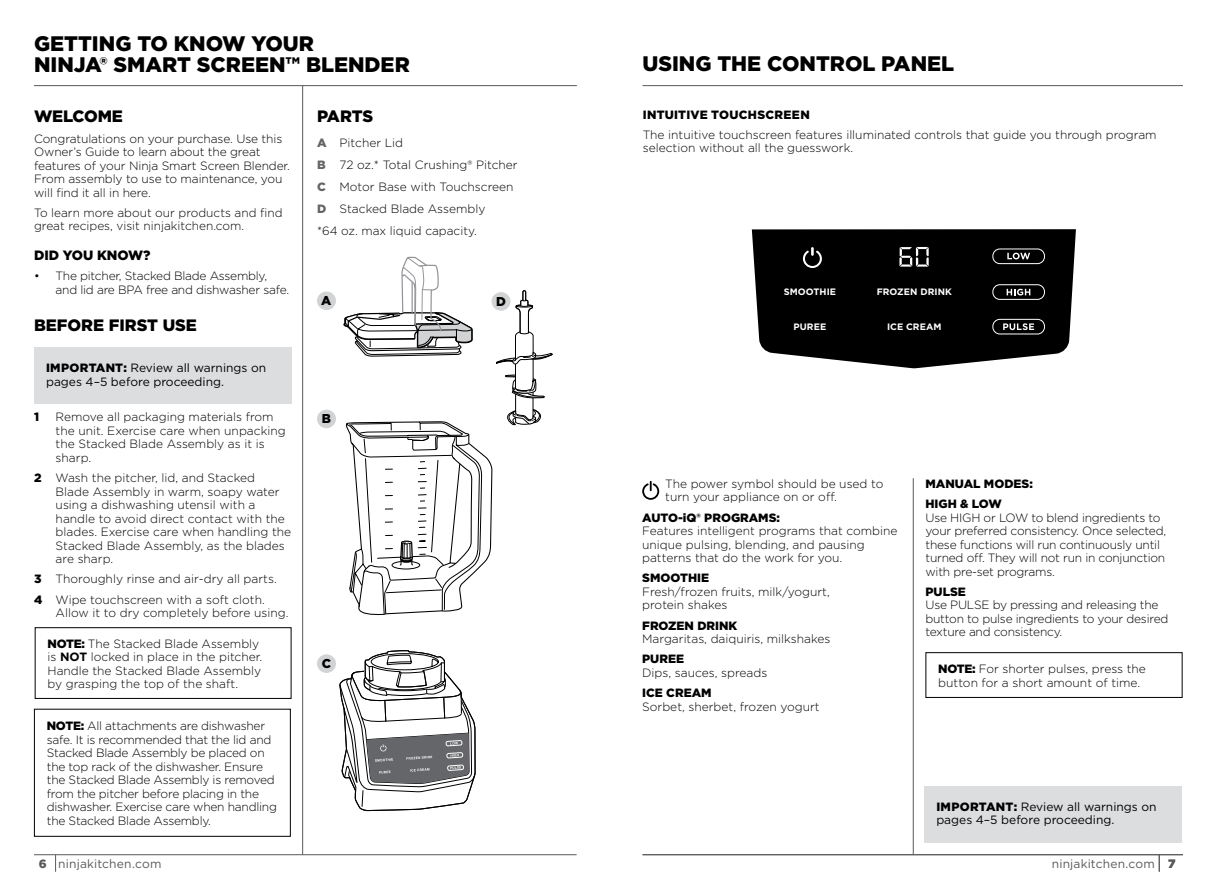
<style>
.page{position:relative;width:1217px;height:893px;background:#fff}
.page>*{position:absolute;margin:0;border:0;box-sizing:border-box;transform-origin:0 0}
.t1{font:900 21px/21px "Gotham";color:#000}
.t2{font:900 16.5px "Gotham";color:#000}
.t3{font:900 13.5px "Gotham";color:#000}
.t4{font:900 12.75px "Gotham";color:#000}
.t5{font:300 12px/13.5px "Gotham";color:#000}
.t6{font:300 12px/13.5px "Gotham";letter-spacing:-.02em;color:#000}
.t7{font:12px/13.5px "Gotham";color:#000}
.t8{font:900 12px/20.2px "Gotham";color:#000}
.t9{font:12px "Gotham";letter-spacing:.015em;color:#58595b}
.t10{font:900 12px "Gotham";letter-spacing:.02em;color:#000}
.t11{font:700 9.3px "Gotham";letter-spacing:.005em;color:#fff}
.s1{font-weight:900}
.s2{font-weight:700}
.s3{font-weight:900;color:#636466}
</style>
<div class="page">
<hr style="left:34px;top:85px;width:542px;height:1px;background:#58595b">
<hr style="left:34px;top:854px;width:542px;height:1px;background:#58595b">
<svg style="left:55px;top:855px;width:1px;height:17px"></svg>
<hr style="left:302px;top:86px;width:1px;height:769px;background:#58595b">
<hr style="left:642px;top:85px;width:540px;height:1px;background:#58595b">
<hr style="left:642px;top:854px;width:540px;height:1px;background:#58595b">
<svg style="left:1158px;top:855px;width:1px;height:17px"></svg>
<div style="left:34px;top:348px;width:257px;height:56px;background:#dcddde"></div>
<hr style="left:912px;top:478px;width:1px;height:377px;background:#58595b">
<svg style="left:642px;top:481px;width:17px;height:19px"></svg>
<div style="left:925px;top:652px;width:257px;height:46px;border:1px solid #000"></div>
<svg style="left:339px;top:650px;width:137px;height:161px"></svg>
<svg style="left:343px;top:257px;width:209px;height:358px"></svg>
<div style="left:317px;top:291px;width:19px;height:19px;background:#d1d3d4;border-radius:50%"></div>
<div style="left:317px;top:410px;width:19px;height:18px;background:#d1d3d4;border-radius:50%"></div>
<div style="left:317px;top:654px;width:19px;height:19px;background:#d1d3d4;border-radius:50%"></div>
<div style="left:491px;top:292px;width:19px;height:19px;background:#d1d3d4;border-radius:50%"></div>
<div style="left:35px;top:627px;width:256px;height:72px;border:1px solid #000"></div>
<div style="left:34px;top:709px;width:257px;height:128px;border:1px solid #000"></div>
<svg style="left:751px;top:229px;width:324px;height:139px"></svg>
<svg style="left:758px;top:235px;width:311px;height:127px;background:#0c0c0c"></svg>
<div style="left:924px;top:786px;width:257px;height:56px;background:#dcddde"></div>
<h1 class="t1" style="left:34px;top:33px;width:377px">GETTING TO KNOW YOUR<br>NINJA® SMART SCREEN™ BLENDER</h1>
<h2 class="t2" style="left:34px;top:105px;width:90px">WELCOME</h2>
<p class="t5" style="left:34px;top:131px;width:257px">Congratulations on your purchase. Use this Owner’s Guide to learn about the great features of your Ninja Smart Screen Blender.<br>From assembly to use to maintenance, you will find it all in here.</p>
<p class="t5" style="left:34px;top:206px;width:250px">To learn more about our products and find great recipes, visit ninjakitchen.com.</p>
<p class="t3" style="left:34px;top:246px;width:118px">DID YOU KNOW?</p>
<p class="t6" style="left:56px;top:269px;width:235px;text-indent:-22px">• The pitcher, Stacked Blade Assembly, and lid are BPA free and dishwasher safe.</p>
<h2 class="t2" style="left:34px;top:314px;width:164px">BEFORE FIRST USE</h2>
<p class="t7" style="left:46px;top:361px;width:222px"><span class="s1">IMPORTANT:</span> Review all warnings on pages 4–5 before proceeding.</p>
<p class="t8" style="left:34px;top:407px;width:7px">1</p>
<p class="t5" style="left:56px;top:410px;width:231px">Remove all packaging materials from the unit. Exercise care when unpacking the Stacked Blade Assembly as it is sharp.</p>
<p class="t5" style="left:56px;top:471px;width:237px;text-indent:-22px"><span class="s1">2</span> Wash the pitcher, lid, and Stacked Blade Assembly in warm, soapy water using a dishwashing utensil with a handle to avoid direct contact with the blades. Exercise care when handling the Stacked Blade Assembly, as the blades are sharp.</p>
<p class="t5" style="left:34px;top:569px;width:244px;line-height:20.2px"><span class="s1">3</span> Thoroughly rinse and air-dry all parts.<br><span class="s1">4</span> Wipe touchscreen with a soft cloth.</p>
<p class="t5" style="left:56px;top:606px;width:234px">Allow it to dry completely before using.</p>
<p class="t5" style="left:48px;top:636px;width:216px"><span class="s1">NOTE:</span> The Stacked Blade Assembly is <span class="s2">NOT</span> locked in place in the pitcher.<br>Handle the Stacked Blade Assembly by grasping the top of the shaft.</p>
<p class="t6" style="left:47px;top:719px;width:231px"><span class="s1">NOTE:</span> All attachments are dishwasher safe. It is recommended that the lid and Stacked Blade Assembly be placed on the top rack of the dishwasher. Ensure the Stacked Blade Assembly is removed from the pitcher before placing in the dishwasher. Exercise care when handling the Stacked Blade Assembly.</p>
<h2 class="t2" style="left:317px;top:105px;width:58px">PARTS</h2>
<p class="t5" style="left:317px;top:132px;width:202px;line-height:22px"><span class="s3">A</span> Pitcher Lid<br><span class="s3">B</span> 72 oz.* Total Crushing® Pitcher<br><span class="s3">C</span> Motor Base with Touchscreen<br><span class="s3">D</span> Stacked Blade Assembly<br>*64 oz. max liquid capacity.</p>
<p class="t4" style="left:321px;top:292px;width:12px">A</p>
<p class="t4" style="left:322px;top:410px;width:11px">B</p>
<p class="t4" style="left:321px;top:655px;width:11px">C</p>
<p class="t4" style="left:496px;top:293px;width:11px">D</p>
<h1 class="t1" style="left:642px;top:53px;width:313px">USING THE CONTROL PANEL</h1>
<p class="t10" style="left:642px;top:106px;width:168px">INTUITIVE TOUCHSCREEN</p>
<p class="t5" style="left:642px;top:128px;width:515px">The intuitive touchscreen features illuminated controls that guide you through program selection without all the guesswork.</p>
<p class="t11" style="left:783px;top:286px;width:54px">SMOOTHIE</p>
<p class="t11" style="left:876px;top:286px;width:76px">FROZEN DRINK</p>
<p class="t11" style="left:793px;top:320px;width:34px">PUREE</p>
<p class="t11" style="left:887px;top:320px;width:56px">ICE CREAM</p>
<p class="t5" style="left:665px;top:476px;width:220px">The power symbol should be used to turn your appliance on or off.</p>
<p class="t8" style="left:642px;top:507px;width:139px">AUTO-iQ® PROGRAMS:</p>
<p class="t5" style="left:642px;top:524px;width:257px">Features intelligent programs that combine unique pulsing, blending, and pausing patterns that do the work for you.</p>
<p class="t8" style="left:642px;top:568px;width:68px">SMOOTHIE</p>
<p class="t5" style="left:642px;top:584px;width:189px">Fresh/frozen fruits, milk/yogurt, protein shakes</p>
<p class="t8" style="left:642px;top:615px;width:97px">FROZEN DRINK</p>
<p class="t5" style="left:642px;top:632px;width:190px">Margaritas, daiquiris, milkshakes</p>
<p class="t8" style="left:642px;top:649px;width:43px">PUREE</p>
<p class="t5" style="left:642px;top:665px;width:126px">Dips, sauces, spreads</p>
<p class="t8" style="left:642px;top:682px;width:71px">ICE CREAM</p>
<p class="t5" style="left:642px;top:699px;width:179px">Sorbet, sherbet, frozen yogurt</p>
<p class="t8" style="left:925px;top:473px;width:109px">MANUAL MODES:<br>HIGH &amp; LOW</p>
<p class="t6" style="left:925px;top:510px;width:242px">Use HIGH or LOW to blend ingredients to your preferred consistency. Once selected, these functions will run continuously until turned off. They will not run in conjunction with pre-set programs.</p>
<p class="t8" style="left:925px;top:581px;width:42px">PULSE</p>
<p class="t6" style="left:925px;top:598px;width:244px">Use PULSE by pressing and releasing the button to pulse ingredients to your desired texture and consistency.</p>
<p class="t5" style="left:938px;top:662px;width:209px"><span class="s1">NOTE:</span> For shorter pulses, press the button for a short amount of time.</p>
<p class="t7" style="left:936px;top:799px;width:222px"><span class="s1">IMPORTANT:</span> Review all warnings on pages 4–5 before proceeding.</p>
<p class="t9" style="left:39px;top:856px;width:124px"><span class="s1">6</span> ninjakitchen.com</p>
<p class="t9" style="left:1051px;top:856px;width:125px">ninjakitchen.com <span class="s1">7</span></p>
</div>
